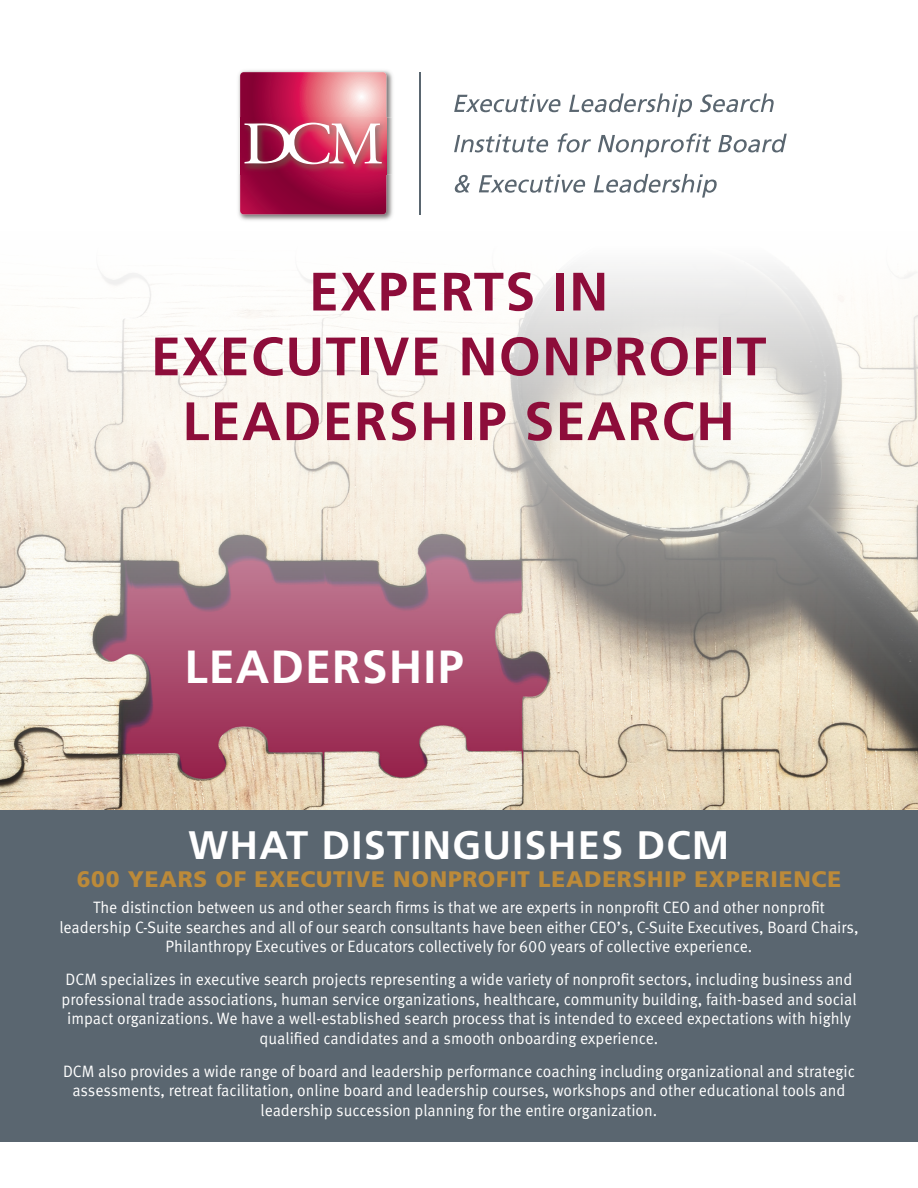
<style>
.page{position:relative;width:918px;height:1188px;background:#fff}
.page>*{position:absolute;margin:0;border:0;box-sizing:border-box;transform-origin:0 0}
.t1{font:700 54px "Frutiger LT Std";letter-spacing:.025em;color:#8d0d3a}
.t2{font:700 46.5px "Frutiger LT Std";letter-spacing:.025em;color:#fff}
.t3{font:700 39.75px "Frutiger LT Std";letter-spacing:.03em;color:#fff}
.t4{font:900 22.5px "Frutiger LT Std";letter-spacing:.035em;color:#bc8a39}
.t5{font:16.5px/19.5px "Meta Pro";color:#fff;text-align:center;scale:.95 1}
</style>
<div class="page">
<div style="left:0;top:810px;width:918px;height:332px;background:#5a6670"></div>
<img style="left:0;top:266px;width:918px;height:544px">
<hr style="left:419px;top:72px;width:2px;height:142px;background:#5a6670">
<img style="left:238px;top:70px;width:155px;height:151px">
<img style="left:239px;top:118px;width:153px;height:56px">
<svg style="left:240px;top:72px;width:146px;height:142px;background:#bc4367"></svg>
<svg style="left:454px;top:94px;width:107px;height:18px"></svg>
<svg style="left:569px;top:93px;width:123px;height:24px"></svg>
<svg style="left:700px;top:93px;width:74px;height:19px"></svg>
<svg style="left:454px;top:134px;width:94px;height:18px"></svg>
<svg style="left:557px;top:133px;width:34px;height:19px"></svg>
<svg style="left:598px;top:133px;width:113px;height:24px"></svg>
<svg style="left:718px;top:134px;width:69px;height:18px"></svg>
<svg style="left:455px;top:175px;width:15px;height:18px"></svg>
<svg style="left:479px;top:174px;width:106px;height:19px"></svg>
<svg style="left:594px;top:174px;width:123px;height:24px"></svg>
<p class="t1" style="left:309px;top:260px;width:301px">EXPERTS IN</p>
<p class="t1" style="left:151px;top:325px;width:617px">EXECUTIVE NONPROFIT</p>
<p class="t1" style="left:182px;top:390px;width:554px">LEADERSHIP SEARCH</p>
<p class="t2" style="left:184px;top:639px;width:281px">LEADERSHIP</p>
<p class="t3" style="left:189px;top:822px;width:542px">WHAT DISTINGUISHES DCM</p>
<p class="t4" style="left:77px;top:866px;width:766px">600 YEARS OF EXECUTIVE NONPROFIT LEADERSHIP EXPERIENCE</p>
<p class="t5" style="left:59px;top:898px;width:843px">The distinction between us and other search firms is that we are experts in nonprofit CEO and other nonprofit leadership C-Suite searches and all of our search consultants have been either CEO’s, C-Suite Executives, Board Chairs,<br>Philanthropy Executives or Educators collectively for 600 years of collective experience.</p>
<p class="t5" style="left:62px;top:970px;width:838px">DCM specializes in executive search projects representing a wide variety of nonprofit sectors, including business and professional trade associations, human service organizations, healthcare, community building, faith-based and social impact organizations. We have a well-established search process that is intended to exceed expectations with highly qualified candidates and a smooth onboarding experience.</p>
<p class="t5" style="left:63px;top:1062px;width:835px">DCM also provides a wide range of board and leadership performance coaching including organizational and strategic assessments, retreat facilitation, online board and leadership courses, workshops and other educational tools and leadership succession planning for the entire organization.</p>
</div>
